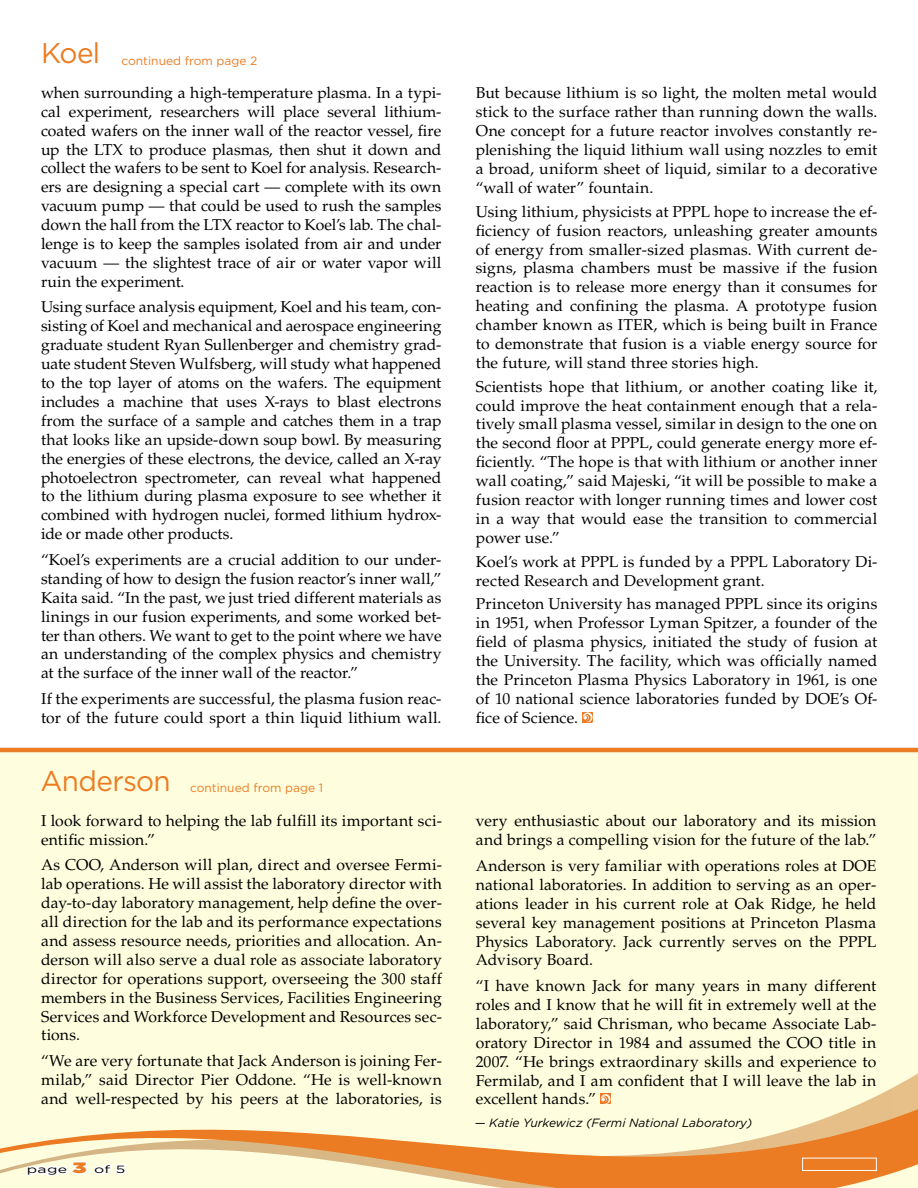
<style>
.page{position:relative;width:918px;height:1188px;background:#fff}
.page>*{position:absolute;margin:0;border:0;box-sizing:border-box;transform-origin:0 0}
.t1{font:28.5px "Gotham";letter-spacing:-.025em;color:#ec7c23}
.t2{font:15.75px/18.9px "Palatino LT Std";letter-spacing:.005em;color:#000;text-align:justify}
.t3{font:italic 12px "Gotham";color:#000}
.t4{font:12px "Gotham";color:#ec7c23}
.t5{font:10.5px "Gotham";letter-spacing:.02em;color:#000;scale:1.5 1}
.s1{font-weight:900;font-size:15px;color:#ec7c23}
</style>
<div class="page">
<div style="left:0;top:750px;width:918px;height:438px;background:#fefede"></div>
<svg style="left:0;top:1078px;width:918px;height:110px"></svg>
<div style="left:600px;top:1094px;width:11px;height:10px;background:#ec7c23"></div>
<svg style="left:601px;top:1094px;width:10px;height:10px"></svg>
<hr style="left:0;top:748px;width:918px;height:4px;background:#ec7c23">
<svg style="left:582px;top:712px;width:11px;height:11px"></svg>
<svg style="left:583px;top:712px;width:10px;height:10px"></svg>
<div style="left:802px;top:1158px;width:75px;height:13px;border:1px solid #fff"></div>
<h1 class="t1" style="left:41px;top:35px;width:61px">Koel</h1>
<p class="t4" style="left:122px;top:53px;width:137px">continued from page 2</p>
<p class="t2" style="left:41px;top:83px;width:402px">when surrounding a high-temperature plasma. In a typi&shy;cal experiment, researchers will place several lithium&shy;coated wafers on the inner wall of the reactor vessel, fire up the LTX to produce plasmas, then shut it down and collect the wafers to be sent to Koel for analysis. Research&shy;ers are designing a special cart — complete with its own vacuum pump — that could be used to rush the samples down the hall from the LTX reactor to Koel’s lab. The chal&shy;lenge is to keep the samples isolated from air and under vacuum — the slightest trace of air or water vapor will ruin the experiment.</p>
<p class="t2" style="left:41px;top:298px;width:402px">Using surface analysis equipment, Koel and his team, con&shy;sisting of Koel and mechanical and aerospace engineering graduate student Ryan Sullenberger and chemistry grad&shy;uate student Steven Wulfsberg, will study what happened to the top layer of atoms on the wafers. The equipment includes a machine that uses X-rays to blast electrons from the surface of a sample and catches them in a trap that looks like an upside-down soup bowl. By measuring the energies of these electrons, the device, called an X-ray photoelectron spectrometer, can reveal what happened to the lithium during plasma exposure to see whether it combined with hydrogen nuclei, formed lithium hydrox&shy;ide or made other products.</p>
<p class="t2" style="left:41px;top:550px;width:402px">“Koel’s experiments are a crucial addition to our under&shy;standing of how to design the fusion reactor’s inner wall,” Kaita said. “In the past, we just tried different materials as linings in our fusion experiments, and some worked bet&shy;ter than others. We want to get to the point where we have an understanding of the complex physics and chemistry at the surface of the inner wall of the reactor.”</p>
<p class="t2" style="left:41px;top:689px;width:402px">If the experiments are successful, the plasma fusion reac&shy;tor of the future could sport a thin liquid lithium wall.</p>
<h1 class="t1" style="left:40px;top:763px;width:132px">Anderson</h1>
<p class="t4" style="left:190px;top:781px;width:134px">continued from page 1</p>
<p class="t2" style="left:41px;top:811px;width:402px">I look forward to helping the lab fulfill its important sci&shy;entific mission.”</p>
<p class="t2" style="left:41px;top:856px;width:402px">As COO, Anderson will plan, direct and oversee Fermi&shy;lab operations. He will assist the laboratory director with day-to-day laboratory management, help define the over&shy;all direction for the lab and its performance expectations and assess resource needs, priorities and allocation. An&shy;derson will also serve a dual role as associate laboratory director for operations support, overseeing the 300 staff members in the Business Services, Facilities Engineering Services and Workforce Development and Resources sec&shy;tions.</p>
<p class="t2" style="left:41px;top:1052px;width:402px">“We are very fortunate that Jack Anderson is joining Fer&shy;milab,” said Director Pier Oddone. “He is well-known and well-respected by his peers at the laboratories, is</p>
<p class="t5" style="left:27px;top:1163px;width:67px">page <span class="s1">3</span> of 5</p>
<p class="t2" style="left:476px;top:84px;width:403px">But because lithium is so light, the molten metal would stick to the surface rather than running down the walls.<br>One concept for a future reactor involves constantly re&shy;plenishing the liquid lithium wall using nozzles to emit a broad, uniform sheet of liquid, similar to a decorative “wall of water” fountain.</p>
<p class="t2" style="left:476px;top:202px;width:403px">Using lithium, physicists at PPPL hope to increase the ef&shy;ficiency of fusion reactors, unleashing greater amounts of energy from smaller-sized plasmas. With current de&shy;signs, plasma chambers must be massive if the fusion reaction is to release more energy than it consumes for heating and confining the plasma. A prototype fusion chamber known as ITER, which is being built in France to demonstrate that fusion is a viable energy source for the future, will stand three stories high.</p>
<p class="t2" style="left:476px;top:377px;width:403px">Scientists hope that lithium, or another coating like it, could improve the heat containment enough that a rela&shy;tively small plasma vessel, similar in design to the one on the second floor at PPPL, could generate energy more ef&shy;ficiently. “The hope is that with lithium or another inner wall coating,” said Majeski, “it will be possible to make a fusion reactor with longer running times and lower cost in a way that would ease the transition to commercial power use.”</p>
<p class="t2" style="left:476px;top:552px;width:403px">Koel’s work at PPPL is funded by a PPPL Laboratory Di&shy;rected Research and Development grant.</p>
<p class="t2" style="left:476px;top:595px;width:403px">Princeton University has managed PPPL since its origins in 1951, when Professor Lyman Spitzer, a founder of the field of plasma physics, initiated the study of fusion at the University. The facility, which was officially named the Princeton Plasma Physics Laboratory in 1961, is one of 10 national science laboratories funded by DOE’s Of&shy;fice of Science.</p>
<p class="t2" style="left:476px;top:812px;width:402px">very enthusiastic about our laboratory and its mission and brings a compelling vision for the future of the lab.”</p>
<p class="t2" style="left:476px;top:856px;width:402px">Anderson is very familiar with operations roles at DOE national laboratories. In addition to serving as an oper&shy;ations leader in his current role at Oak Ridge, he held several key management positions at Princeton Plasma Physics Laboratory. Jack currently serves on the PPPL Advisory Board.</p>
<p class="t2" style="left:476px;top:977px;width:402px">“I have known Jack for many years in many different roles and I know that he will fit in extremely well at the laboratory,” said Chrisman, who became Associate Lab&shy;oratory Director in 1984 and assumed the COO title in 2007. “He brings extraordinary skills and experience to Fermilab, and I am confident that I will leave the lab in excellent hands.”</p>
<p class="t3" style="left:475px;top:1115px;width:279px">— Katie Yurkewicz (Fermi National Laboratory)</p>
</div>
